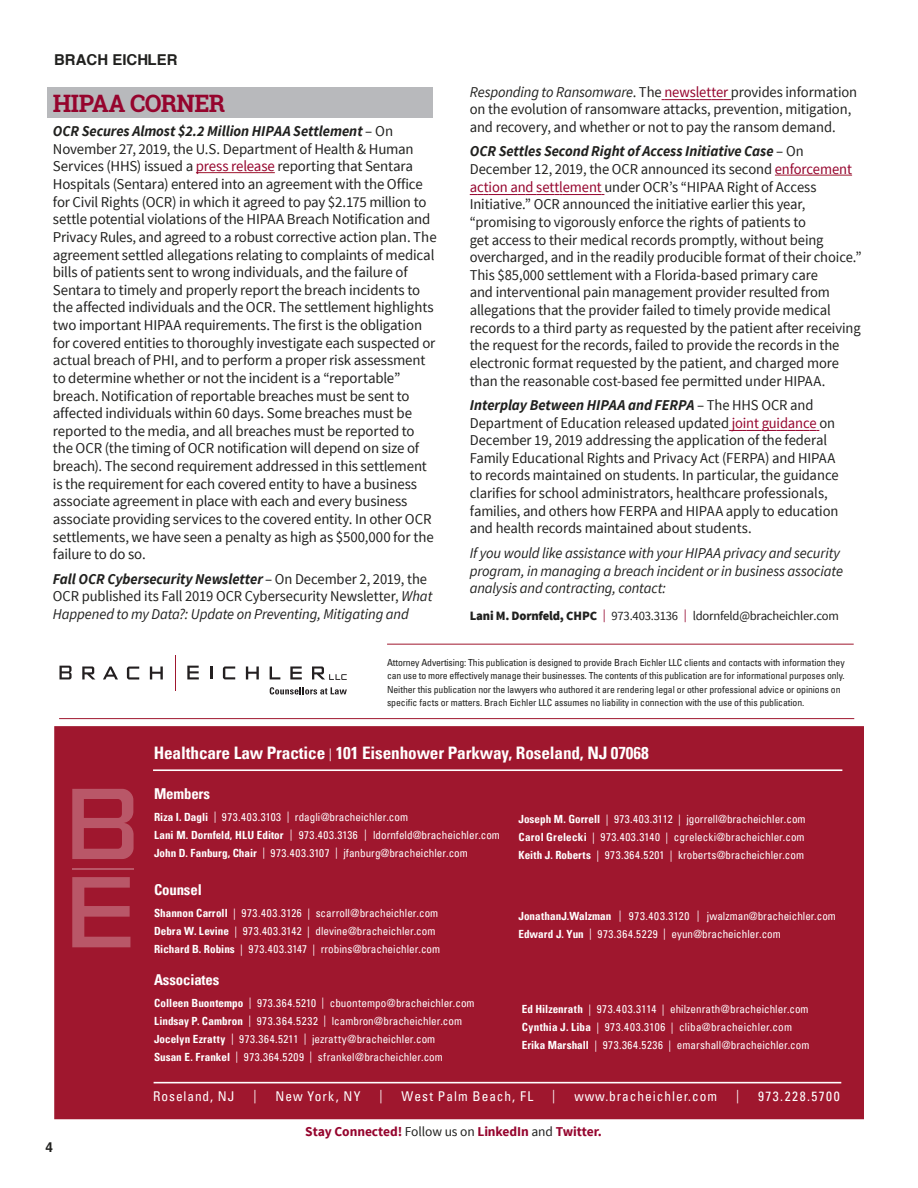
<style>
.page{position:relative;width:918px;height:1188px;background:#fff}
.page>*{position:absolute;margin:0;border:0;box-sizing:border-box;transform-origin:0 0}
.t1{font:700 24px "Roboto Slab";letter-spacing:-.025em;color:#95042d}
.t2{font:700 condensed 17.25px "Univers LT Std";letter-spacing:-.01em;color:#fff}
.t3{font:15px/17.7px "Source Sans Pro";letter-spacing:-.01em;color:#21211f}
.t4{font:italic 15px/17.9px "Source Sans Pro";letter-spacing:-.01em;color:#21211f}
.t5{font:700 condensed 15px "Univers LT Std";letter-spacing:-.01em;color:#fff}
.t6{font:700 15px "Swansea";color:#21211f}
.t7{font:condensed 13.5px "Univers LT Std";letter-spacing:.075em;color:#fff}
.t8{font:700 13.5px "Source Sans Pro";letter-spacing:-.005em;color:#95042d}
.t9{font:condensed 13.5px "Univers LT Std";letter-spacing:.11em;color:#fff}
.t10{font:condensed 13.5px "Univers LT Std";letter-spacing:.075em;color:#fff;scale:.93 1}
.t11{font:700 13.5px "Swansea";color:#21211f}
.t12{font:12.75px "Source Sans Pro";letter-spacing:-.02em;color:#21211f}
.t13{font:condensed 11.25px/18px "Univers LT Std";color:#fff}
.t14{font:condensed 9.75px/13.5px "Univers LT Std";letter-spacing:-.01em;color:#21211f}
.s1{font-weight:700;font-style:italic}
.s2{color:#95042d}
.s3{font-style:italic}
.s4{font-weight:900}
.s5{font-weight:400;font-size:12.75px}
.s6{font-weight:700}
.s7{font-weight:400;color:#21211f}
</style>
<div class="page">
<div style="left:47px;top:87px;width:386px;height:31px;background:#b8b9bc"></div>
<div style="left:54px;top:726px;width:810px;height:393px;background:#9f172e;border:2px solid #9f172e"></div>
<hr style="left:59px;top:718px;width:795px;height:1px;background:#9f172e">
<svg style="left:60px;top:666px;width:12px;height:13px"></svg>
<svg style="left:82px;top:667px;width:13px;height:12px"></svg>
<svg style="left:103px;top:667px;width:15px;height:12px"></svg>
<svg style="left:150px;top:667px;width:13px;height:12px"></svg>
<svg style="left:210px;top:666px;width:2px;height:13px"></svg>
<svg style="left:246px;top:666px;width:13px;height:13px"></svg>
<svg style="left:270px;top:666px;width:10px;height:13px"></svg>
<svg style="left:290px;top:666px;width:12px;height:13px"></svg>
<svg style="left:127px;top:667px;width:12px;height:13px"></svg>
<svg style="left:223px;top:666px;width:12px;height:13px"></svg>
<svg style="left:187px;top:666px;width:12px;height:13px"></svg>
<hr style="left:175px;top:655px;width:1px;height:36px;background:#9f172e">
<svg style="left:312px;top:666px;width:35px;height:14px"></svg>
<svg style="left:270px;top:687px;width:77px;height:8px"></svg>
<hr style="left:387px;top:644px;width:467px;height:1px;background:#9f172e">
<hr style="left:154px;top:1082px;width:687px;height:1px;background:#fff">
<hr style="left:153px;top:769px;width:689px;height:2px;background:#fff">
<svg style="left:72px;top:877px;width:58px;height:70px"></svg>
<svg style="left:72px;top:789px;width:62px;height:70px"></svg>
<hr style="left:72px;top:868px;width:62px;height:1px;background:#fff">
<hr style="left:775px;top:175px;width:77px;height:1px;background:#9f172e">
<hr style="left:196px;top:172px;width:79px;height:1px;background:#9f172e">
<svg style="left:662px;top:99px;width:69px;height:1px"></svg>
<svg style="left:470px;top:194px;width:134px;height:1px"></svg>
<svg style="left:729px;top:430px;width:90px;height:1px"></svg>
<p class="t6" style="left:54px;top:51px;width:125px">BRACH EICHLER</p>
<h1 class="t1" style="left:53px;top:87px;width:174px">HIPAA CORNER</h1>
<p class="t3" style="left:53px;top:123px;width:385px"><span class="s1">OCR Secures Almost $2.2 Million HIPAA Settlement</span> – On November 27, 2019, the U.S. Department of Health &amp; Human Services (HHS) issued a <span class="s2">press release</span> reporting that Sentara Hospitals (Sentara) entered into an agreement with the Office for Civil Rights (OCR) in which it agreed to pay $2.175 million to settle potential violations of the HIPAA Breach Notification and Privacy Rules, and agreed to a robust corrective action plan. The agreement settled allegations relating to complaints of medical bills of patients sent to wrong individuals, and the failure of Sentara to timely and properly report the breach incidents to the affected individuals and the OCR. The settlement highlights two important HIPAA requirements. The first is the obligation for covered entities to thoroughly investigate each suspected or actual breach of PHI, and to perform a proper risk assessment to determine whether or not the incident is a “reportable” breach. Notification of reportable breaches must be sent to affected individuals within 60 days. Some breaches must be reported to the media, and all breaches must be reported to the OCR (the timing of OCR notification will depend on size of breach). The second requirement addressed in this settlement is the requirement for each covered entity to have a business associate agreement in place with each and every business associate providing services to the covered entity. In other OCR settlements, we have seen a penalty as high as $500,000 for the failure to do so.</p>
<p class="t3" style="left:53px;top:570px;width:381px"><span class="s1">Fall OCR Cybersecurity Newsletter</span> – On December 2, 2019, the<br>OCR published its Fall 2019 OCR Cybersecurity Newsletter, <span class="s3">What<br>Happened to my Data?: Update on Preventing, Mitigating and</span></p>
<p class="t3" style="left:470px;top:83px;width:389px"><span class="s3">Responding to Ransomware</span>. The <span class="s2">newsletter</span> provides information on the evolution of ransomware attacks, prevention, mitigation, and recovery, and whether or not to pay the ransom demand.</p>
<p class="t3" style="left:470px;top:143px;width:393px"><span class="s1">OCR Settles Second Right of Access Initiative Case</span> – On December 12, 2019, the OCR announced its second <span class="s2">enforcement action and settlement</span> under OCR’s “HIPAA Right of Access Initiative.” OCR announced the initiative earlier this year, “promising to vigorously enforce the rights of patients to<br>get access to their medical records promptly, without being overcharged, and in the readily producible format of their choice.” This $85,000 settlement with a Florida-based primary care<br>and interventional pain management provider resulted from allegations that the provider failed to timely provide medical records to a third party as requested by the patient after receiving the request for the records, failed to provide the records in the electronic format requested by the patient, and charged more than the reasonable cost-based fee permitted under HIPAA.</p>
<p class="t3" style="left:470px;top:396px;width:370px"><span class="s1">Interplay Between HIPAA and FERPA</span> – The HHS OCR and Department of Education released updated <span class="s2">joint guidance</span> on December 19, 2019 addressing the application of the federal Family Educational Rights and Privacy Act (FERPA) and HIPAA to records maintained on students. In particular, the guidance clarifies for school administrators, healthcare professionals, families, and others how FERPA and HIPAA apply to education and health records maintained about students.</p>
<p class="t4" style="left:470px;top:544px;width:375px">If you would like assistance with your HIPAA privacy and security program, in managing a breach incident or in business associate analysis and contracting, contact:</p>
<p class="t12" style="left:470px;top:608px;width:371px"><span class="s4">Lani M. Dornfeld, CHPC</span> <span class="s2">|</span> 973.403.3136 <span class="s2">|</span> ldornfeld@bracheichler.com</p>
<p class="t14" style="left:387px;top:655px;width:459px">Attorney Advertising: This publication is designed to provide Brach Eichler LLC clients and contacts with information they can use to more effectively manage their businesses. The contents of this publication are for informational purposes only.<br>Neither this publication nor the lawyers who authored it are rendering legal or other professional advice or opinions on specific facts or matters. Brach Eichler LLC assumes no liability in connection with the use of this publication.</p>
<p class="t2" style="left:154px;top:742px;width:496px">Healthcare Law Practice <span class="s5">|</span> 101 Eisenhower Parkway, Roseland, NJ 07068</p>
<p class="t5" style="left:154px;top:784px;width:58px">Members</p>
<p class="t13" style="left:154px;top:808px;width:347px"><span class="s6">Riza I. Dagli</span> | 973.403.3103 | rdagli@bracheichler.com<br><span class="s6">Lani M. Dornfeld, HLU Editor</span> | 973.403.3136 | ldornfeld@bracheichler.com<br><span class="s6">John D. Fanburg, Chair</span> | 973.403.3107 | jfanburg@bracheichler.com</p>
<p class="t5" style="left:154px;top:880px;width:49px">Counsel</p>
<p class="t13" style="left:154px;top:904px;width:288px"><span class="s6">Shannon Carroll</span> | 973.403.3126 | scarroll@bracheichler.com<br><span class="s6">Debra W. Levine</span> | 973.403.3142 | dlevine@bracheichler.com<br><span class="s6">Richard B. Robins</span> | 973.403.3147 | rrobins@bracheichler.com</p>
<p class="t5" style="left:154px;top:971px;width:67px">Associates</p>
<p class="t13" style="left:154px;top:994px;width:322px"><span class="s6">Colleen Buontempo</span> | 973.364.5210 | cbuontempo@bracheichler.com <span class="s6">Lindsay P. Cambron</span> | 973.364.5232 | lcambron@bracheichler.com <span class="s6">Jocelyn Ezratty</span> | 973.364.5211 | jezratty@bracheichler.com<br><span class="s6">Susan E. Frankel</span> | 973.364.5209 | sfrankel@bracheichler.com</p>
<p class="t13" style="left:519px;top:810px;width:289px;text-align:justify"><span class="s6">Joseph M. Gorrell</span> | 973.403.3112 | jgorrell@bracheichler.com <span class="s6">Carol Grelecki</span> | 973.403.3140 | cgrelecki@bracheichler.com <span class="s6">Keith J. Roberts</span> | 973.364.5201 | kroberts@bracheichler.com</p>
<p class="t13" style="left:519px;top:906px;width:319px"><span class="s6">JonathanJ.Walzman</span> | 973.403.3120 | jwalzman@bracheichler.com<br><span class="s6">Edward J. Yun</span> | 973.364.5229 | eyun@bracheichler.com</p>
<p class="t13" style="left:522px;top:1000px;width:289px"><span class="s6">Ed Hilzenrath</span> | 973.403.3114 | ehilzenrath@bracheichler.com<br><span class="s6">Cynthia J. Liba</span> | 973.403.3106 | cliba@bracheichler.com<br><span class="s6">Erika Marshall</span> | 973.364.5236 | emarshall@bracheichler.com</p>
<p class="t11" style="left:45px;top:1139px;width:9px">4</p>
<p class="t7" style="left:153px;top:1088px;width:83px">Roseland, NJ</p>
<p class="t10" style="left:253px;top:1087px;width:5px">|</p>
<p class="t7" style="left:275px;top:1088px;width:87px">New York, NY</p>
<p class="t10" style="left:380px;top:1087px;width:5px">|</p>
<p class="t7" style="left:402px;top:1088px;width:133px">West Palm Beach, FL</p>
<p class="t10" style="left:552px;top:1087px;width:5px">|</p>
<p class="t7" style="left:574px;top:1088px;width:144px">www.bracheichler.com</p>
<p class="t10" style="left:736px;top:1087px;width:5px">|</p>
<p class="t9" style="left:758px;top:1088px;width:83px">973.228.5700</p>
<p class="t8" style="left:305px;top:1123px;width:298px">Stay Connected! <span class="s7">Follow us on</span> LinkedIn <span class="s7">and</span> Twitter.</p>
</div>
